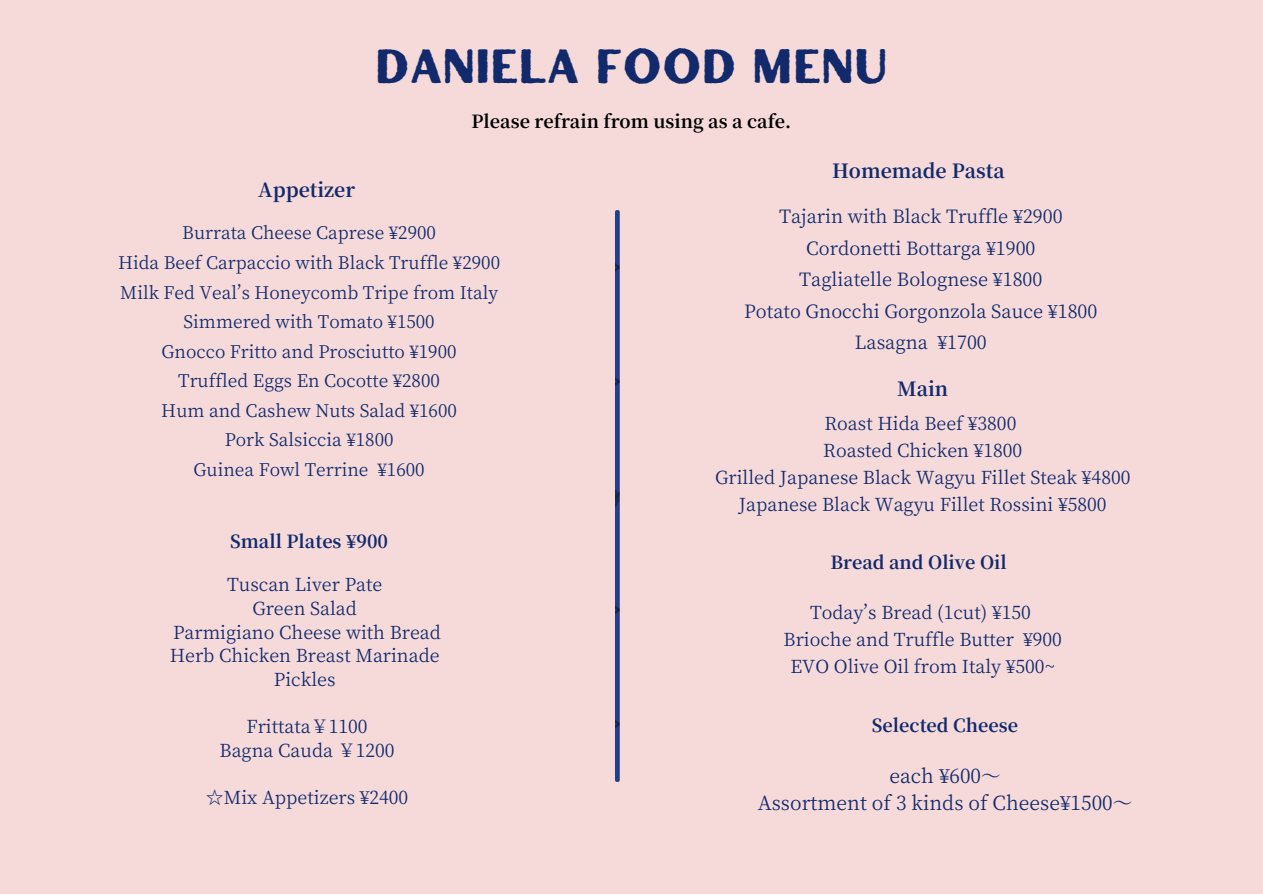
<style>
.page{position:relative;width:1263px;height:894px;background:#fff}
.page>*{position:absolute;margin:0;border:0;box-sizing:border-box;transform-origin:0 0}
.t1{font:48px "Hertical Sans Rough";color:#122a6b}
.t2{font:19.5px/27px "Source Han Serif JP";color:#122a6b;text-align:center}
.t3{font:700 19.5px "Source Han Serif JP";color:#122a6b}
.t4{font:18.3px/31.5px "Source Han Serif JP";color:#122a6b;text-align:center}
.t5{font:18px/27px "Source Han Serif JP";color:#122a6b;text-align:center}
.t6{font:700 18px "Source Han Serif JP";color:#122a6b}
.t7{font:700 18px "Source Han Serif JP";color:#000}
.t8{font:17.55px "Source Han Serif JP";color:#122a6b}
</style>
<div class="page">
<div style="left:0;top:0;width:1263px;height:893px;background:#f6dada"></div>
<hr style="left:616px;top:210px;width:3px;height:571px;background:#243f87">
<h2 class="t1" style="left:375px;top:33px;width:514px">DANIELA FOOD MENu</h2>
<h2 class="t7" style="left:472px;top:107px;width:321px">Please refrain from using as a cafe.</h2>
<p class="t3" style="left:258px;top:174px;width:98px">Appetizer</p>
<p class="t8" style="left:182px;top:219px;width:255px">Burrata Cheese Caprese ¥2900</p>
<p class="t8" style="left:118px;top:249px;width:383px">Hida Beef Carpaccio with Black Truffle ¥2900</p>
<p class="t8" style="left:120px;top:278px;width:379px">Milk Fed Veal’s Honeycomb Tripe from Italy</p>
<p class="t8" style="left:183px;top:308px;width:253px">Simmered with Tomato ¥1500</p>
<p class="t8" style="left:162px;top:337px;width:296px">Gnocco Fritto and Prosciutto ¥1900</p>
<p class="t8" style="left:178px;top:367px;width:263px">Truffled Eggs En Cocotte ¥2800</p>
<p class="t8" style="left:161px;top:396px;width:297px">Hum and Cashew Nuts Salad ¥1600</p>
<p class="t8" style="left:225px;top:426px;width:170px">Pork Salsiccia ¥1800</p>
<h2 class="t8" style="left:194px;top:455px;width:233px">Guinea Fowl Terrine ¥1600</h2>
<h3 class="t6" style="left:230px;top:527px;width:160px">Small Plates ¥900</h3>
<p class="t5" style="left:227px;top:569px;width:157px">Tuscan Liver Pate</p>
<h3 class="t5" style="left:170px;top:595px;width:273px;line-height:23.7px">Green Salad<br>Parmigiano Cheese with Bread<br>Herb Chicken Breast Marinade</h3>
<h3 class="t5" style="left:274px;top:664px;width:63px">Pickles</h3>
<h3 class="t5" style="left:220px;top:713px;width:176px;line-height:23.7px">Frittata￥1100<br>Bagna Cauda ￥1200</h3>
<p class="t5" style="left:206px;top:782px;width:204px">☆Mix Appetizers ¥2400</p>
<h2 class="t3" style="left:832px;top:155px;width:174px">Homemade Pasta</h2>
<p class="t4" style="left:744px;top:199px;width:355px">Tajarin with Black Truffle ¥2900<br>Cordonetti Bottarga ¥1900<br>Tagliatelle Bolognese ¥1800<br>Potato Gnocchi Gorgonzola Sauce ¥1800<br>Lasagna ¥1700</p>
<h2 class="t3" style="left:897px;top:374px;width:52px">Main</h2>
<h3 class="t5" style="left:715px;top:408px;width:417px">Roast Hida Beef ¥3800<br>Roasted Chicken ¥1800<br>Grilled Japanese Black Wagyu Fillet Steak ¥4800<br>Japanese Black Wagyu Fillet Rossini ¥5800</h3>
<h3 class="t6" style="left:830px;top:548px;width:178px">Bread and Olive Oil</h3>
<h2 class="t5" style="left:783px;top:597px;width:280px">Today’s Bread (1cut) ¥150<br>Brioche and Truffle Butter ¥900<br>EVO Olive Oil from Italy ¥500~</h2>
<h2 class="t6" style="left:872px;top:710px;width:148px">Selected Cheese</h2>
<h3 class="t2" style="left:758px;top:760px;width:376px">each ¥600〜<br>Assortment of 3 kinds of Cheese¥1500〜</h3>
</div>
